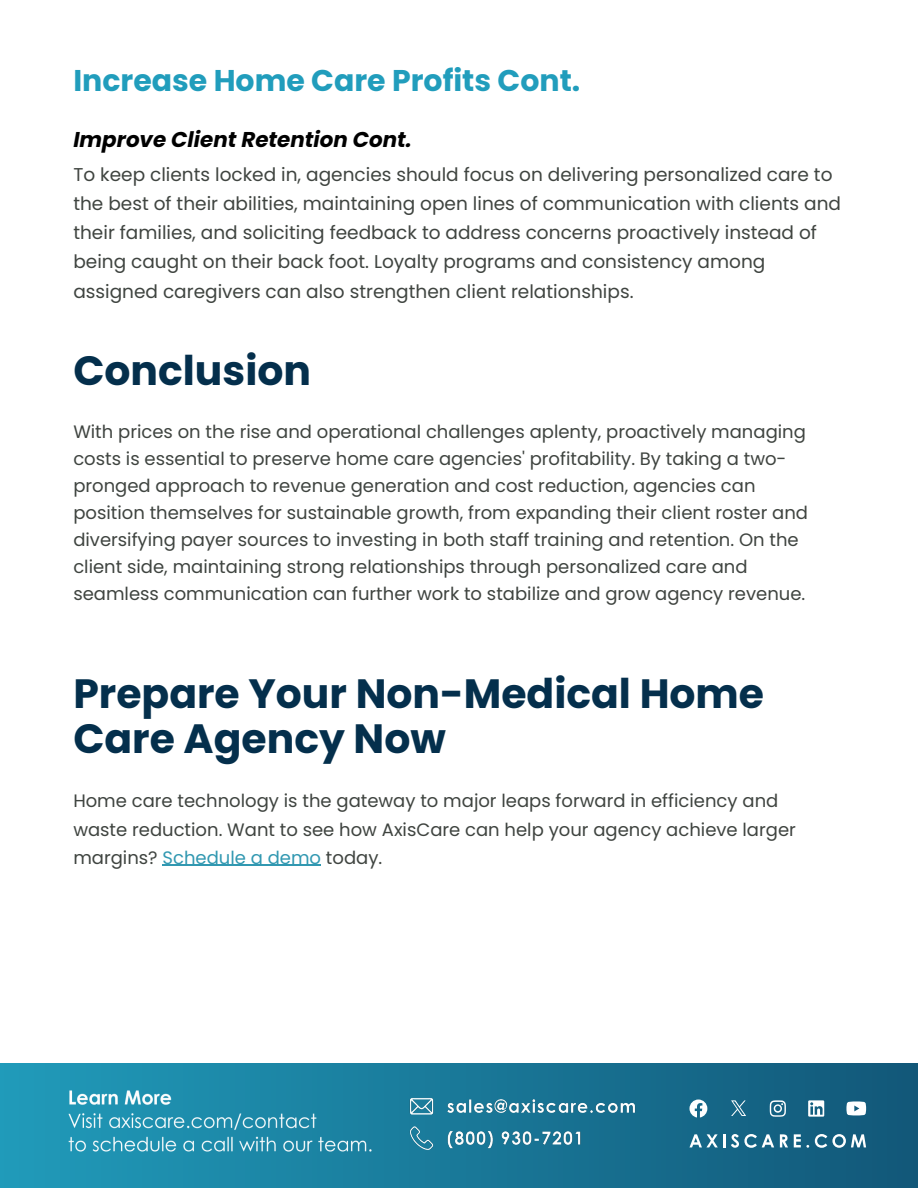
<style>
.page{position:relative;width:918px;height:1188px;background:#fff}
.page>*{position:absolute;margin:0;border:0;box-sizing:border-box;transform-origin:0 0}
.t1{font:700 40.95px/45px "Poppins";color:#042f4c}
.t2{font:700 30px "Poppins";color:#219dbc}
.t3{font:italic 700 21.45px "Poppins";color:#000}
.t4{font:18.45px/29.2px "Poppins";color:#3f4440}
.t5{font:18px/27px "Poppins";color:#3f4440}
.s1{color:#3198b1}
</style>
<div class="page">
<hr style="left:163px;top:865px;width:158px;height:1px;background:#3198b1">
<div style="left:0;top:1064px;width:918px;height:124px;background:linear-gradient(to right,#209bba,#125778)"></div>
<img style="left:401px;top:1089px;width:244px;height:71px">
<img style="left:61px;top:1083px;width:318px;height:76px">
<svg style="left:770px;top:1100px;width:16px;height:17px"></svg>
<svg style="left:846px;top:1101px;width:20px;height:14px"></svg>
<svg style="left:808px;top:1100px;width:16px;height:17px"></svg>
<svg style="left:689px;top:1100px;width:18px;height:18px"></svg>
<svg style="left:731px;top:1100px;width:15px;height:16px"></svg>
<svg style="left:689px;top:1134px;width:85px;height:14px"></svg>
<svg style="left:780px;top:1134px;width:8px;height:13px"></svg>
<svg style="left:794px;top:1134px;width:15px;height:14px"></svg>
<svg style="left:815px;top:1134px;width:51px;height:14px"></svg>
<p class="t2" style="left:73px;top:59px;width:508px">Increase Home Care Profits Cont.</p>
<h2 class="t3" style="left:73px;top:124px;width:340px">Improve Client Retention Cont.</h2>
<p class="t4" style="left:73px;top:160px;width:769px">To keep clients locked in, agencies should focus on delivering personalized care to the best of their abilities, maintaining open lines of communication with clients and their families, and soliciting feedback to address concerns proactively instead of being caught on their back foot. Loyalty programs and consistency among assigned caregivers can also strengthen client relationships.</p>
<p class="t1" style="left:73px;top:348px;width:239px">Conclusion</p>
<h1 class="t5" style="left:73px;top:419px;width:736px">With prices on the rise and operational challenges aplenty, proactively managing costs is essential to preserve home care agencies' profitability. By taking a two&shy;pronged approach to revenue generation and cost reduction, agencies can position themselves for sustainable growth, from expanding their client roster and diversifying payer sources to investing in both staff training and retention. On the client side, maintaining strong relationships through personalized care and seamless communication can further work to stabilize and grow agency revenue.</h1>
<p class="t1" style="left:73px;top:671px;width:692px">Prepare Your Non-Medical Home<br>Care Agency Now</p>
<h1 class="t5" style="left:73px;top:787px;width:724px;line-height:28.2px">Home care technology is the gateway to major leaps forward in efficiency and waste reduction. Want to see how AxisCare can help your agency achieve larger margins? <span class="s1">Schedule a demo</span> today.</h1>
</div>
